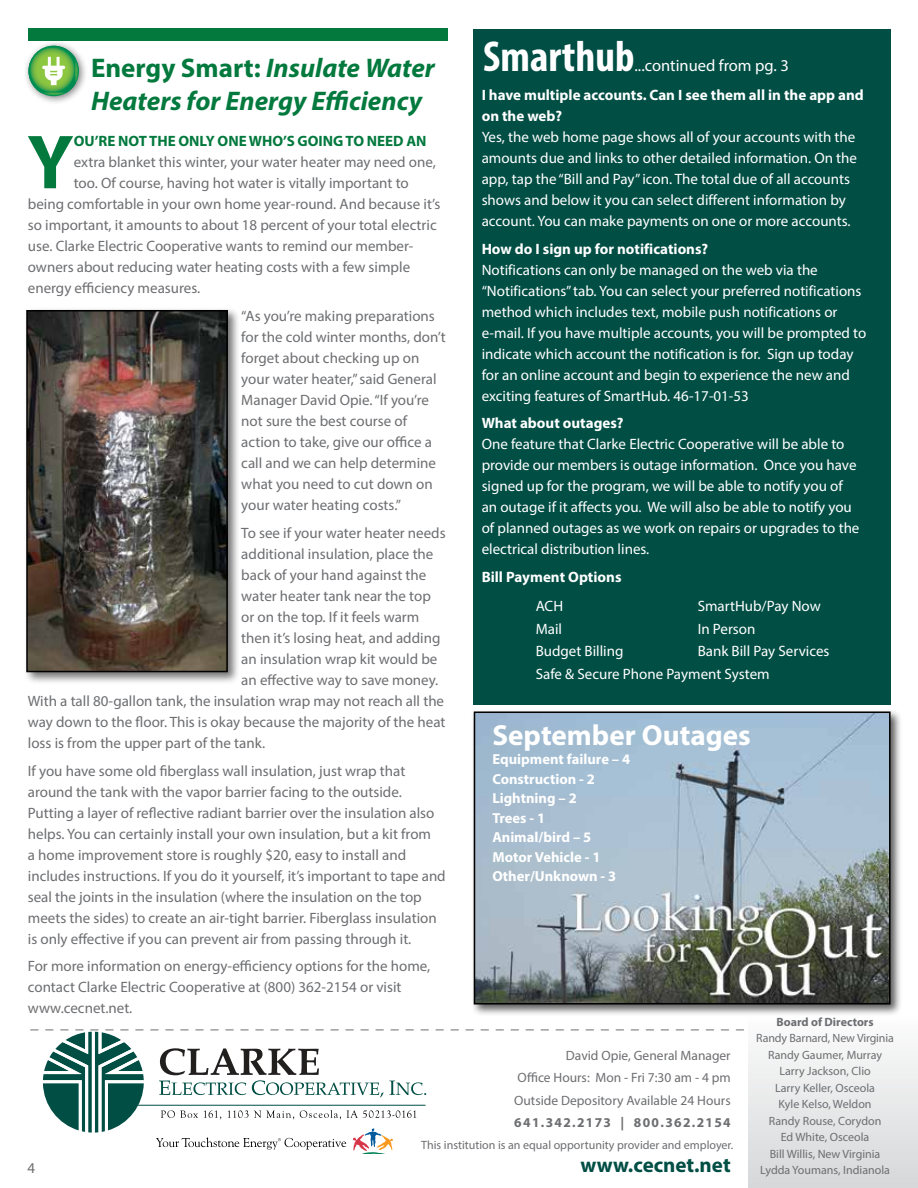
<style>
.page{position:relative;width:918px;height:1188px;background:#fff}
.page>*{position:absolute;margin:0;border:0;box-sizing:border-box;transform-origin:0 0}
.t1{font:700 77.25px "Myriad Pro";color:#03793e}
.t2{font:700 condensed 43.5px "Myriad Pro";color:#fff}
.t3{font:700 29.1px "Myriad Pro";color:#fff}
.t4{font:italic 700 27px/33px "Myriad Pro";color:#03793e}
.t5{font:700 21px "Myriad Pro";color:#004e44}
.t6{font:16.5px "Myriad Pro";color:#fff}
.t7{font:15px/21px "Myriad Pro";color:#6d6e71}
.t8{font:15px/21px "Myriad Pro";color:#fff}
.t9{font:700 15px/21px "Myriad Pro";color:#fff}
.t10{font:700 15px "Myriad Pro";color:#03793e}
.t11{font:700 14.55px/19.5px "Myriad Pro";color:#fff}
.t12{font:13.5px/22.5px "Myriad Pro";color:#6d6e71;text-align:justify}
.t13{font:700 13.5px "Myriad Pro";letter-spacing:.1em;color:#6d6e71}
.t14{font:12px/16.5px "Myriad Pro";color:#6d6e71;text-align:center}
.t15{font:700 12px "Myriad Pro";color:#6d6e71}
.s1{font-style:normal}
</style>
<div class="page">
<div style="left:473px;top:29px;width:418px;height:676px;background:#004e44"></div>
<div style="left:748px;top:1013px;width:170px;height:175px;background:linear-gradient(to bottom,#fdfdfd,#d6d7d8)"></div>
<svg style="left:31px;top:1030px;width:863px;height:123px"></svg>
<div style="left:471px;top:708px;width:432px;height:309px;background:#000;opacity:.65"></div>
<img style="left:477px;top:714px;width:411px;height:288px">
<div style="left:474px;top:711px;width:417px;height:294px;border:2px solid #000"></div>
<div style="left:28px;top:28px;width:419px;height:12px;background:#03793e"></div>
<div style="left:23px;top:40px;width:65px;height:66px;background:#000;opacity:.5"></div>
<svg style="left:28px;top:46px;width:51px;height:50px"></svg>
<svg style="left:28px;top:46px;width:47px;height:47px"></svg>
<div style="left:23px;top:307px;width:217px;height:378px;background:#000;opacity:.55"></div>
<img style="left:29px;top:313px;width:196px;height:356px">
<div style="left:26px;top:310px;width:202px;height:362px;border:2px solid #000"></div>
<h3 class="t4" style="left:91px;top:51px;width:345px"><span class="s1">Energy Smart:</span> Insulate Water<br>Heaters for Energy Efficiency</h3>
<h1 class="t1" style="left:27px;top:112px;width:48px">Y</h1>
<p class="t10" style="left:74px;top:131px;width:354px">OU’RE NOT THE ONLY ONE WHO’S GOING TO NEED AN</p>
<p class="t7" style="left:74px;top:151px;width:364px">extra blanket this winter, your water heater may need one,</p>
<p class="t7" style="left:74px;top:172px;width:337px">too. Of course, having hot water is vitally important to</p>
<p class="t7" style="left:28px;top:193px;width:414px">being comfortable in your own home year-round. And because it’s</p>
<p class="t7" style="left:28px;top:214px;width:410px">so important, it amounts to about 18 percent of your total electric</p>
<p class="t7" style="left:28px;top:235px;width:387px">use. Clarke Electric Cooperative wants to remind our member-</p>
<p class="t7" style="left:28px;top:256px;width:384px">owners about reducing water heating costs with a few simple</p>
<p class="t7" style="left:28px;top:277px;width:174px">energy efficiency measures.</p>
<p class="t7" style="left:241px;top:305px;width:206px">“As you’re making preparations for the cold winter months, don’t forget about checking up on your water heater,” said General<br>Manager David Opie. “If you’re not sure the best course of action to take, give our office a call and we can help determine what you need to cut down on your water heating costs.”</p>
<p class="t7" style="left:241px;top:522px;width:206px">To see if your water heater needs</p>
<p class="t7" style="left:241px;top:543px;width:194px">additional insulation, place the</p>
<p class="t7" style="left:241px;top:564px;width:187px">back of your hand against the</p>
<p class="t7" style="left:241px;top:585px;width:191px">water heater tank near the top</p>
<p class="t7" style="left:241px;top:606px;width:180px">or on the top. If it feels warm</p>
<p class="t7" style="left:241px;top:627px;width:201px">then it’s losing heat, and adding</p>
<p class="t7" style="left:241px;top:648px;width:198px">an insulation wrap kit would be</p>
<p class="t7" style="left:241px;top:669px;width:199px">an effective way to save money.</p>
<p class="t7" style="left:28px;top:690px;width:418px">With a tall 80-gallon tank, the insulation wrap may not reach all the</p>
<p class="t7" style="left:28px;top:711px;width:419px">way down to the floor. This is okay because the majority of the heat</p>
<p class="t7" style="left:28px;top:732px;width:239px">loss is from the upper part of the tank.</p>
<p class="t7" style="left:28px;top:760px;width:419px">If you have some old fiberglass wall insulation, just wrap that around the tank with the vapor barrier facing to the outside.<br>Putting a layer of reflective radiant barrier over the insulation also helps. You can certainly install your own insulation, but a kit from<br>a home improvement store is roughly $20, easy to install and includes instructions. If you do it yourself, it’s important to tape and seal the joints in the insulation (where the insulation on the top meets the sides) to create an air-tight barrier. Fiberglass insulation is only effective if you can prevent air from passing through it.</p>
<p class="t7" style="left:28px;top:955px;width:404px">For more information on energy-efficiency options for the home, contact Clarke Electric Cooperative at (800) 362-2154 or visit www.cecnet.net.</p>
<h2 class="t2" style="left:483px;top:30px;width:153px">Smarthub</h2>
<p class="t6" style="left:635px;top:55px;width:156px">...continued from pg. 3</p>
<p class="t9" style="left:482px;top:84px;width:384px">I have multiple accounts. Can I see them all in the app and on the web?</p>
<p class="t8" style="left:482px;top:126px;width:377px">Yes, the web home page shows all of your accounts with the amounts due and links to other detailed information. On the app, tap the “Bill and Pay” icon. The total due of all accounts shows and below it you can select different information by account. You can make payments on one or more accounts.</p>
<p class="t9" style="left:482px;top:238px;width:228px">How do I sign up for notifications?</p>
<p class="t8" style="left:482px;top:259px;width:386px">Notifications can only be managed on the web via the “Notifications” tab. You can select your preferred notifications method which includes text, mobile push notifications or e-mail. If you have multiple accounts, you will be prompted to indicate which account the notification is for. Sign up today for an online account and begin to experience the new and exciting features of SmartHub. 46-17-01-53</p>
<p class="t9" style="left:482px;top:412px;width:143px">What about outages?</p>
<p class="t8" style="left:482px;top:434px;width:379px">One feature that Clarke Electric Cooperative will be able to provide our members is outage information. Once you have signed up for the program, we will be able to notify you of an outage if it affects you. We will also be able to notify you of planned outages as we work on repairs or upgrades to the electrical distribution lines.</p>
<p class="t9" style="left:482px;top:566px;width:141px">Bill Payment Options</p>
<p class="t8" style="left:536px;top:596px;width:29px">ACH</p>
<p class="t8" style="left:698px;top:596px;width:125px">SmartHub/Pay Now</p>
<p class="t8" style="left:536px;top:618px;width:28px">Mail</p>
<p class="t8" style="left:698px;top:618px;width:59px">In Person</p>
<p class="t8" style="left:536px;top:641px;width:89px">Budget Billing</p>
<p class="t8" style="left:536px;top:640px;width:295px;line-height:22.5px;text-indent:162px">Bank Bill Pay Services<br>Safe &amp; Secure Phone Payment System</p>
<h3 class="t3" style="left:492px;top:716px;width:260px">September Outages</h3>
<p class="t11" style="left:492px;top:749px;width:139px">Equipment failure – 4<br>Construction - 2<br>Lightning – 2<br>Trees - 1<br>Animal/bird – 5<br>Motor Vehicle - 1<br>Other/Unknown - 3</p>
<p class="t7" style="left:27px;top:1157px;width:9px">4</p>
<p class="t12" style="left:514px;top:1044px;width:218px;text-indent:52px">David Opie, General Manager Office Hours: Mon - Fri 7:30 am - 4 pm Outside Depository Available 24 Hours</p>
<p class="t13" style="left:514px;top:1114px;width:218px">641.342.2173 | 800.362.2154</p>
<h3 class="t5" style="left:580px;top:1152px;width:152px">www.cecnet.net</h3>
<p class="t14" style="left:421px;top:1137px;width:314px">This institution is an equal opportunity provider and employer.</p>
<p class="t15" style="left:777px;top:1014px;width:99px">Board of Directors</p>
<p class="t14" style="left:756px;top:1030px;width:139px">Randy Barnard, New Virginia<br>Randy Gaumer, Murray<br>Larry Jackson, Clio<br>Larry Keller, Osceola<br>Kyle Kelso, Weldon<br>Randy Rouse, Corydon<br>Ed White, Osceola<br>Bill Willis, New Virginia<br>Lydda Youmans, Indianola</p>
</div>
